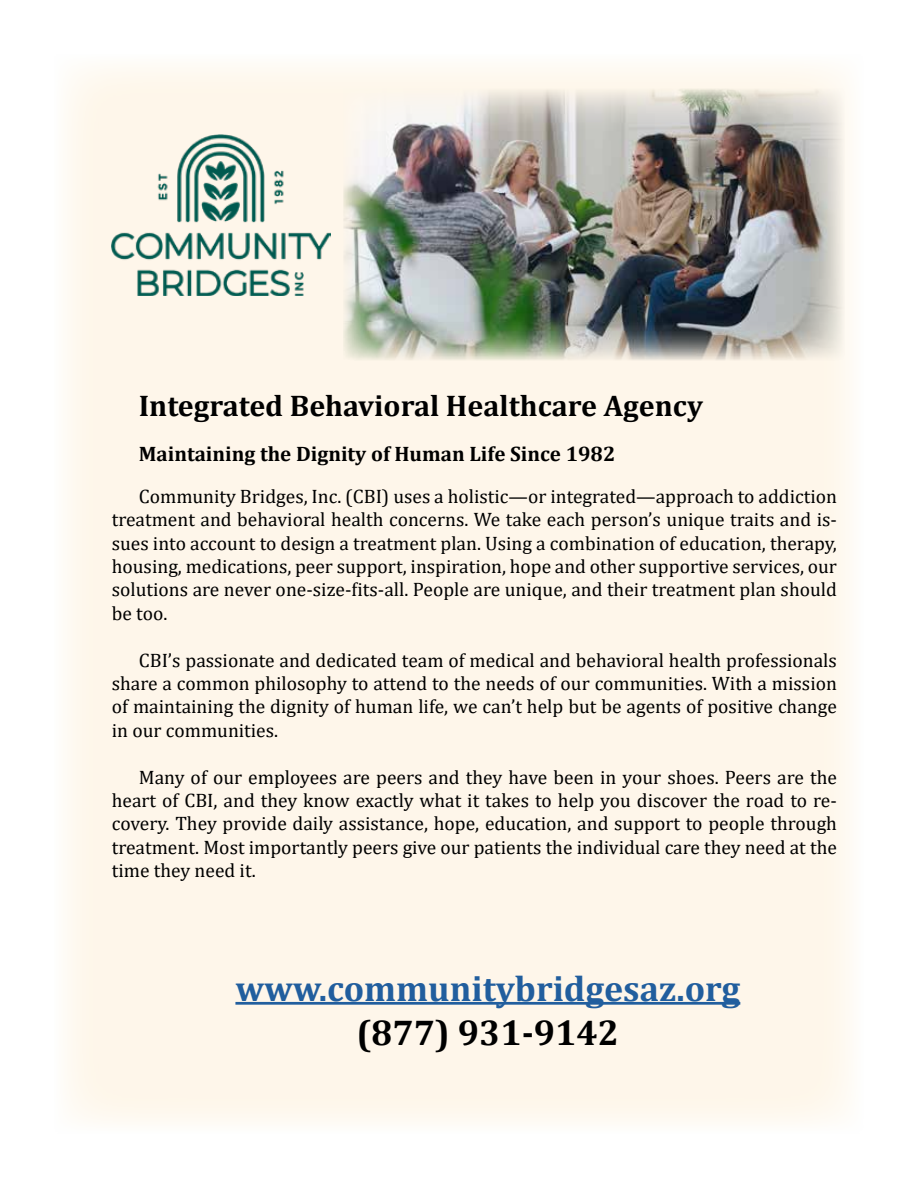
<style>
.page{position:relative;width:918px;height:1188px;background:#fff}
.page>*{position:absolute;margin:0;border:0;box-sizing:border-box;transform-origin:0 0}
.t1{font:700 36px "Cambria";color:#215e9e}
.t2{font:700 36px "Cambria";color:#000}
.t3{font:700 30px "Cambria";color:#000}
.t4{font:700 21px "Cambria";color:#000}
.t5{font:19.5px/23.4px "Cambria";color:#000;text-align:justify}
</style>
<div class="page">
<div style="left:54px;top:54px;width:810px;height:1080px;background:#fef6ea;border:2px solid #feedd1"></div>
<hr style="left:235px;top:1002px;width:505px;height:3px;background:#215e9e">
<img style="left:112px;top:135px;width:219px;height:161px">
<img style="left:343px;top:89px;width:499px;height:271px">
<h2 class="t3" style="left:139px;top:385px;width:566px">Integrated Behavioral Healthcare Agency</h2>
<p class="t4" style="left:139px;top:439px;width:478px">Maintaining the Dignity of Human Life Since 1982</p>
<p class="t5" style="left:112px;top:484px;width:727px;text-indent:27px">Community Bridges, Inc. (CBI) uses a holistic—or integrated—approach to addiction treatment and behavioral health concerns. We take each person’s unique traits and is&shy;sues into account to design a treatment plan. Using a combination of education, therapy, housing, medications, peer support, inspiration, hope and other supportive services, our solutions are never one-size-fits-all. People are unique, and their treatment plan should be too.</p>
<p class="t5" style="left:112px;top:648px;width:727px;text-indent:27px">CBI’s passionate and dedicated team of medical and behavioral health professionals share a common philosophy to attend to the needs of our communities. With a mission of maintaining the dignity of human life, we can’t help but be agents of positive change in our communities.</p>
<p class="t5" style="left:112px;top:765px;width:727px;text-indent:27px">Many of our employees are peers and they have been in your shoes. Peers are the heart of CBI, and they know exactly what it takes to help you discover the road to re&shy;covery. They provide daily assistance, hope, education, and support to people through treatment. Most importantly peers give our patients the individual care they need at the time they need it.</p>
<h1 class="t1" style="left:235px;top:964px;width:506px">www.communitybridgesaz.org</h1>
<h1 class="t2" style="left:357px;top:1007px;width:264px">(877) 931-9142</h1>
</div>
